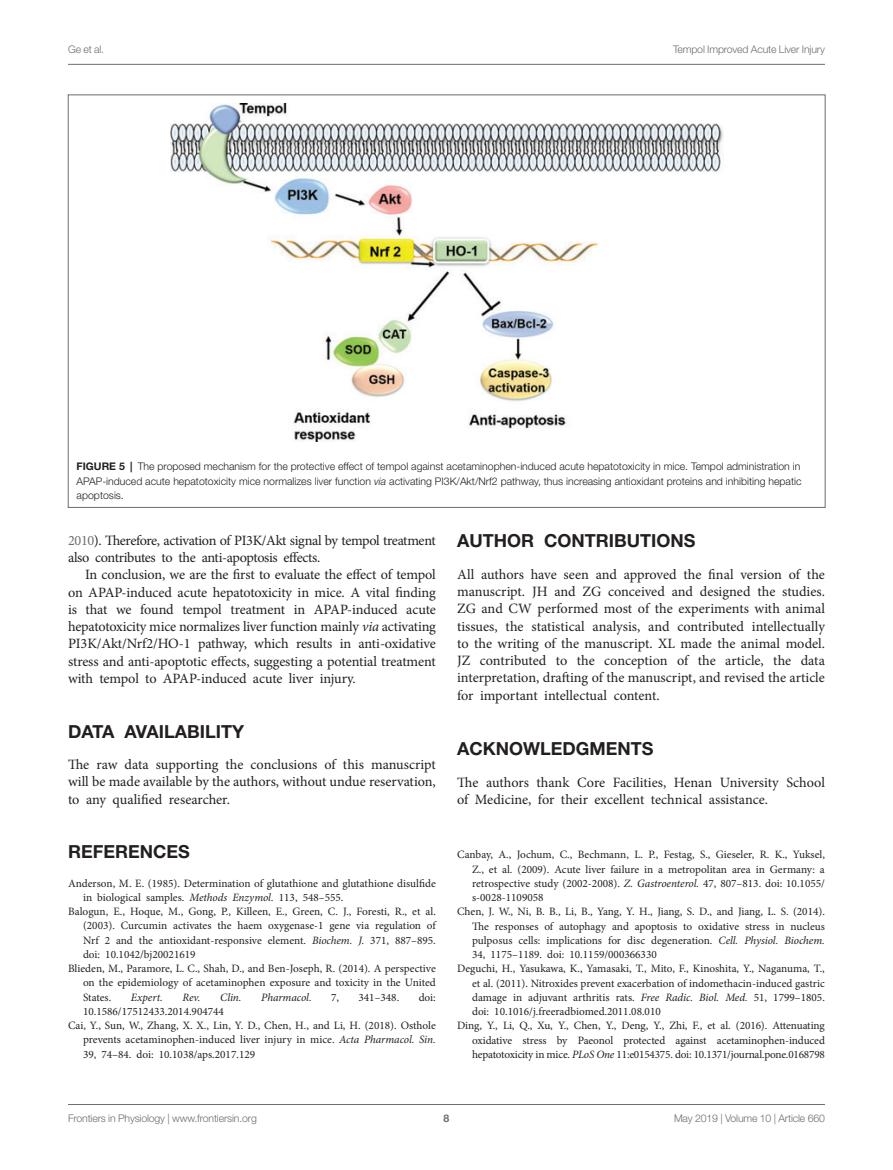
<style>
.page{position:relative;width:893px;height:1170px;background:#fff}
.page>*{position:absolute;margin:0;border:0;box-sizing:border-box;transform-origin:0 0}
.HEAD_1{font:700 18px "Helvetica Neue LT Std";color:#231f20}
.REF_HD{font:700 18px "Helvetica Neue LT Std";color:#231f20}
.TEXT_FLUSH{font:14.25px/17.2px "Minion Pro";color:#231f20;text-align:justify}
.TEXT{font:14.25px/17.2px "Minion Pro";letter-spacing:-.025em;color:#231f20}
.REF{font:11.25px/14.2px "Minion Pro";color:#231f20;text-align:justify}
.REF-2{font:italic 11.25px "Minion Pro";letter-spacing:-.005em;color:#231f20}
.FIG_LEG{font:300 10.5px/14.2px "Helvetica Neue LT Std";color:#231f20;text-align:justify}
.t1{font:300 10.5px "Helvetica Neue LT Std";letter-spacing:-.015em;color:#6c6d70}
.t2{font:700 10.5px "Helvetica Neue LT Std";color:#6c6d70}
.s1{font-weight:700}
.s2{font-style:italic}
.s3{color:#6c6d70}
</style>
<div class="page">
<hr style="left:68px;top:64px;width:757px;height:1px;background:#6c6d70">
<hr style="left:68px;top:1104px;width:757px;height:1px;background:#6c6d70">
<img style="left:170px;top:103px;width:553px;height:338px">
<p class="t1" style="left:68px;top:42px;width:38px">Ge et al.</p>
<p class="t1" style="left:673px;top:42px;width:153px">Tempol Improved Acute Liver Injury</p>
<p class="FIG_LEG" style="left:77px;top:459px;width:726px"><span class="s1">FIGURE 5 |</span> The proposed mechanism for the protective effect of tempol against acetaminophen-induced acute hepatotoxicity in mice. Tempol administration in APAP-induced acute hepatotoxicity mice normalizes liver function <span class="s2">via</span> activating PI3K/Akt/Nrf2 pathway, thus increasing antioxidant proteins and inhibiting hepatic apoptosis.</p>
<p class="TEXT" style="left:68px;top:531px;width:369px"><span class="s3">2010</span>). Therefore, activation of PI3K/Akt signal by tempol treatment also contributes to the anti-apoptosis effects.</p>
<p class="TEXT" style="left:68px;top:566px;width:369px;text-align:justify;text-indent:17px">In conclusion, we are the first to evaluate the effect of tempol on APAP-induced acute hepatotoxicity in mice. A vital finding is that we found tempol treatment in APAP-induced acute hepatotoxicity mice normalizes liver function mainly <span class="s2">via</span> activating PI3K/Akt/Nrf2/HO-1 pathway, which results in anti-oxidative stress and anti-apoptotic effects, suggesting a potential treatment with tempol to APAP-induced acute liver injury.</p>
<p class="HEAD_1" style="left:68px;top:720px;width:177px">DATA AVAILABILITY</p>
<p class="TEXT_FLUSH" style="left:68px;top:756px;width:369px">The raw data supporting the conclusions of this manuscript will be made available by the authors, without undue reservation, to any qualified researcher.</p>
<p class="REF_HD" style="left:68px;top:840px;width:123px">REFERENCES</p>
<p class="REF" style="left:83px;top:875px;width:354px;text-indent:-15px">Anderson, M. E. (1985). Determination of glutathione and glutathione disulfide in biological samples. <span class="s2">Methods Enzymol.</span> 113, 548–555.</p>
<p class="REF" style="left:83px;top:904px;width:354px;text-indent:-15px">Balogun, E., Hoque, M., Gong, P., Killeen, E., Green, C. J., Foresti, R., et al. (2003). Curcumin activates the haem oxygenase-1 gene via regulation of Nrf 2 and the antioxidant-responsive element. <span class="s2">Biochem. J.</span> 371, 887–895. doi: 10.1042/bj20021619</p>
<p class="REF" style="left:83px;top:961px;width:354px;text-indent:-15px">Blieden, M., Paramore, L. C., Shah, D., and Ben-Joseph, R. (2014). A perspective on the epidemiology of acetaminophen exposure and toxicity in the United States.</p>
<p class="REF-2" style="left:131px;top:989px;width:34px">Expert.</p>
<p class="REF-2" style="left:182px;top:989px;width:20px">Rev.</p>
<p class="REF-2" style="left:220px;top:989px;width:23px">Clin.</p>
<p class="REF-2" style="left:261px;top:989px;width:52px">Pharmacol.</p>
<p class="REF" style="left:331px;top:989px;width:9px">7,</p>
<p class="REF" style="left:358px;top:989px;width:42px">341–348.</p>
<p class="REF" style="left:419px;top:989px;width:19px">doi:</p>
<p class="REF" style="left:83px;top:1004px;width:143px">10.1586/17512433.2014.904744</p>
<p class="REF" style="left:83px;top:1018px;width:354px;text-indent:-15px">Cai, Y., Sun, W., Zhang, X. X., Lin, Y. D., Chen, H., and Li, H. (2018). Osthole prevents acetaminophen-induced liver injury in mice. <span class="s2">Acta Pharmacol. Sin.<br></span>39, 74–84. doi: 10.1038/aps.2017.129</p>
<p class="HEAD_1" style="left:457px;top:529px;width:240px">AUTHOR CONTRIBUTIONS</p>
<p class="TEXT_FLUSH" style="left:457px;top:565px;width:369px">All authors have seen and approved the final version of the manuscript. JH and ZG conceived and designed the studies.<br>ZG and CW performed most of the experiments with animal tissues, the statistical analysis, and contributed intellectually to the writing of the manuscript. XL made the animal model.<br>JZ contributed to the conception of the article, the data interpretation, drafting of the manuscript, and revised the article for important intellectual content.</p>
<p class="HEAD_1" style="left:457px;top:737px;width:198px">ACKNOWLEDGMENTS</p>
<p class="TEXT_FLUSH" style="left:457px;top:773px;width:369px">The authors thank Core Facilities, Henan University School of Medicine, for their excellent technical assistance.</p>
<p class="REF" style="left:472px;top:847px;width:354px;text-indent:-15px">Canbay, A., Jochum, C., Bechmann, L. P., Festag, S., Gieseler, R. K., Yuksel, Z., et al. (2009). Acute liver failure in a metropolitan area in Germany: a retrospective study (2002-2008). <span class="s2">Z. Gastroenterol.</span> 47, 807–813. doi: 10.1055/ s-0028-1109058</p>
<p class="REF" style="left:472px;top:904px;width:354px;text-indent:-15px">Chen, J. W., Ni, B. B., Li, B., Yang, Y. H., Jiang, S. D., and Jiang, L. S. (2014).<br>The responses of autophagy and apoptosis to oxidative stress in nucleus pulposus cells: implications for disc degeneration. <span class="s2">Cell. Physiol. Biochem.<br></span>34, 1175–1189. doi: 10.1159/000366330</p>
<p class="REF" style="left:472px;top:961px;width:354px;text-indent:-15px">Deguchi, H., Yasukawa, K., Yamasaki, T., Mito, F., Kinoshita, Y., Naganuma, T., et al. (2011). Nitroxides prevent exacerbation of indomethacin-induced gastric damage in adjuvant arthritis rats. <span class="s2">Free Radic. Biol. Med.</span> 51, 1799–1805. doi: 10.1016/j.freeradbiomed.2011.08.010</p>
<p class="REF" style="left:472px;top:1018px;width:354px;text-indent:-15px">Ding, Y., Li, Q., Xu, Y., Chen, Y., Deng, Y., Zhi, F., et al. (2016). Attenuating oxidative stress by Paeonol protected against acetaminophen-induced hepatotoxicity in mice. <span class="s2">PLoS One</span> 11:e0154375. doi: 10.1371/journal.pone.0168798</p>
<p class="t1" style="left:68px;top:1111px;width:190px">Frontiers in Physiology | www.frontiersin.org</p>
<p class="t2" style="left:444px;top:1111px;width:7px">8</p>
<p class="t1" style="left:674px;top:1111px;width:152px">May 2019 | Volume 10 | Article 660</p>
</div>
